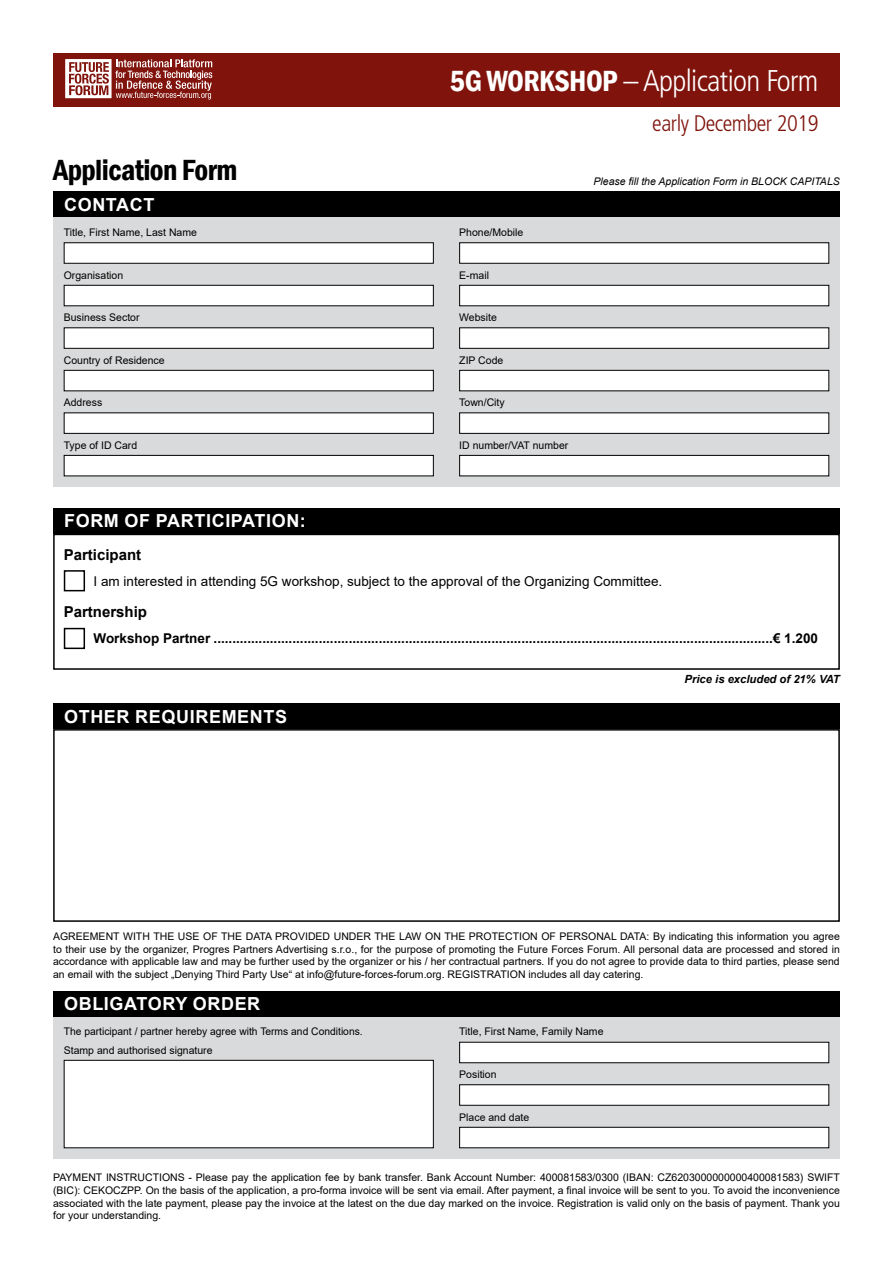
<style>
.page{position:relative;width:893px;height:1263px;background:#fff}
.page>*{position:absolute;margin:0;border:0;box-sizing:border-box;transform-origin:0 0}
.t1{font:30px "Frutiger Condensed CE Light";letter-spacing:-.02em;color:#fff}
.t2{font:600 condensed 30px "Franklin Gothic";letter-spacing:-.02em;color:#000}
.t3{font:22.5px "Frutiger Condensed CE Light";letter-spacing:-.02em;color:#80140d}
.t4{font:700 18px "Arial";letter-spacing:.035em;color:#fff}
.t5{font:700 15px "Arial";color:#000}
.t6{font:700 13.5px "Arial";color:#000}
.t7{font:13.5px "Arial";color:#000}
.t8{font:italic 700 11.25px "Arial";color:#000}
.t9{font:10.5px/12.6px "Arial";color:#000;text-align:justify}
.t10{font:italic 10.5px "Arial";color:#000}
.s1{font-family:"Franklin Gothic";font-weight:600;font-stretch:condensed}
</style>
<div class="page">
<div style="left:53px;top:53px;width:787px;height:53px;background:#80140d"></div>
<svg style="left:65px;top:59px;width:147px;height:41px"></svg>
<div style="left:53px;top:217px;width:787px;height:270px;background:#d9dadb"></div>
<div style="left:64px;top:285px;width:369px;height:21px;background:#fff"></div>
<div style="left:64px;top:285px;width:370px;height:21px;border:1px solid #000"></div>
<div style="left:460px;top:285px;width:369px;height:21px;background:#fff"></div>
<div style="left:459px;top:285px;width:370px;height:21px;border:1px solid #000"></div>
<div style="left:64px;top:243px;width:369px;height:20px;background:#fff"></div>
<div style="left:64px;top:242px;width:370px;height:22px;border:1px solid #000"></div>
<div style="left:460px;top:243px;width:369px;height:20px;background:#fff"></div>
<div style="left:459px;top:242px;width:370px;height:22px;border:1px solid #000"></div>
<div style="left:53px;top:191px;width:787px;height:26px;background:#000"></div>
<div style="left:64px;top:370px;width:369px;height:21px;background:#fff"></div>
<div style="left:64px;top:370px;width:370px;height:21px;border:1px solid #000"></div>
<div style="left:460px;top:370px;width:369px;height:21px;background:#fff"></div>
<div style="left:459px;top:370px;width:370px;height:21px;border:1px solid #000"></div>
<div style="left:64px;top:328px;width:369px;height:20px;background:#fff"></div>
<div style="left:64px;top:327px;width:370px;height:22px;border:1px solid #000"></div>
<div style="left:460px;top:328px;width:369px;height:20px;background:#fff"></div>
<div style="left:459px;top:327px;width:370px;height:22px;border:1px solid #000"></div>
<div style="left:64px;top:413px;width:369px;height:20px;background:#fff"></div>
<div style="left:64px;top:412px;width:370px;height:22px;border:1px solid #000"></div>
<div style="left:53px;top:1016px;width:787px;height:143px;background:#d9dadb"></div>
<div style="left:53px;top:991px;width:787px;height:25px;background:#000"></div>
<div style="left:460px;top:1042px;width:369px;height:21px;background:#fff"></div>
<div style="left:460px;top:1085px;width:369px;height:20px;background:#fff"></div>
<div style="left:459px;top:1084px;width:370px;height:22px;border:1px solid #000"></div>
<div style="left:64px;top:1060px;width:369px;height:88px;background:#fff"></div>
<div style="left:64px;top:1060px;width:370px;height:88px;border:1px solid #000"></div>
<div style="left:460px;top:1127px;width:369px;height:21px;background:#fff"></div>
<div style="left:459px;top:1127px;width:370px;height:21px;border:1px solid #000"></div>
<div style="left:64px;top:455px;width:369px;height:21px;background:#fff"></div>
<div style="left:64px;top:455px;width:370px;height:21px;border:1px solid #000"></div>
<div style="left:460px;top:455px;width:369px;height:21px;background:#fff"></div>
<div style="left:459px;top:455px;width:370px;height:21px;border:1px solid #000"></div>
<div style="left:460px;top:413px;width:369px;height:20px;background:#fff"></div>
<div style="left:459px;top:412px;width:370px;height:22px;border:1px solid #000"></div>
<div style="left:53px;top:729px;width:787px;height:193px;border:2px solid #000"></div>
<div style="left:53px;top:703px;width:787px;height:26px;background:#000"></div>
<div style="left:53px;top:534px;width:787px;height:136px;border:2px solid #000"></div>
<div style="left:53px;top:508px;width:787px;height:26px;background:#000"></div>
<div style="left:64px;top:570px;width:21px;height:21px;border:2px solid #000"></div>
<div style="left:64px;top:628px;width:21px;height:21px;border:2px solid #000"></div>
<h1 class="t2" style="left:53px;top:150px;width:186px">Application Form</h1>
<h3 class="t4" style="left:64px;top:192px;width:92px">CONTACT</h3>
<h1 class="t1" style="left:450px;top:63px;width:370px"><span class="s1">5G WORKSHOP</span> – Application Form</h1>
<h2 class="t3" style="left:652px;top:110px;width:168px">early December 2019</h2>
<p class="t10" style="left:593px;top:174px;width:248px">Please fill the Application Form in BLOCK CAPITALS</p>
<p class="t9" style="left:64px;top:226px;width:135px">Title, First Name, Last Name</p>
<p class="t9" style="left:459px;top:226px;width:66px">Phone/Mobile</p>
<p class="t9" style="left:64px;top:268px;width:61px">Organisation</p>
<p class="t9" style="left:459px;top:268px;width:31px">E-mail</p>
<p class="t9" style="left:64px;top:311px;width:77px">Business Sector</p>
<p class="t9" style="left:459px;top:311px;width:39px">Website</p>
<p class="t9" style="left:64px;top:353px;width:102px">Country of Residence</p>
<p class="t9" style="left:459px;top:353px;width:46px">ZIP Code</p>
<p class="t9" style="left:64px;top:396px;width:40px">Address</p>
<p class="t9" style="left:459px;top:396px;width:47px">Town/City</p>
<p class="t9" style="left:64px;top:439px;width:75px">Type of ID Card</p>
<p class="t9" style="left:459px;top:439px;width:111px">ID number/VAT number</p>
<h3 class="t4" style="left:64px;top:508px;width:243px">FORM OF PARTICIPATION:</h3>
<h3 class="t5" style="left:64px;top:544px;width:79px">Participant</h3>
<p class="t7" style="left:94px;top:572px;width:570px">I am interested in attending 5G workshop, subject to the approval of the Organizing Committee.</p>
<h3 class="t5" style="left:64px;top:601px;width:85px">Partnership</h3>
<p class="t6" style="left:94px;top:629px;width:726px">Workshop Partner .....................................................................................................................................................€ 1.200</p>
<h3 class="t4" style="left:64px;top:704px;width:225px">OTHER REQUIREMENTS</h3>
<p class="t8" style="left:684px;top:671px;width:157px">Price is excluded of 21% VAT</p>
<p class="t9" style="left:53px;top:930px;width:788px">AGREEMENT WITH THE USE OF THE DATA PROVIDED UNDER THE LAW ON THE PROTECTION OF PERSONAL DATA: By indicating this information you agree to their use by the organizer, Progres Partners Advertising s.r.o., for the purpose of promoting the Future Forces Forum. All personal data are processed and stored in accordance with applicable law and may be further used by the organizer or his / her contractual partners. If you do not agree to provide data to third parties, please send an email with the subject „Denying Third Party Use“ at info@future-forces-forum.org. REGISTRATION includes all day catering.</p>
<h3 class="t4" style="left:64px;top:991px;width:198px">OBLIGATORY ORDER</h3>
<p class="t9" style="left:64px;top:1024px;width:300px">The participant / partner hereby agree with Terms and Conditions.</p>
<p class="t9" style="left:459px;top:1025px;width:146px">Title, First Name, Family Name</p>
<p class="t9" style="left:459px;top:1068px;width:39px">Position</p>
<p class="t9" style="left:64px;top:1043px;width:150px">Stamp and authorised signature</p>
<p class="t9" style="left:459px;top:1110px;width:72px">Place and date</p>
<p class="t9" style="left:53px;top:1171px;width:788px">PAYMENT INSTRUCTIONS - Please pay the application fee by bank transfer. Bank Account Number: 400081583/0300 (IBAN: CZ6203000000000400081583) SWIFT (BIC): CEKOCZPP. On the basis of the application, a pro-forma invoice will be sent via email. After payment, a final invoice will be sent to you. To avoid the inconvenience associated with the late payment, please pay the invoice at the latest on the due day marked on the invoice. Registration is valid only on the basis of payment. Thank you for your understanding.</p>
</div>
